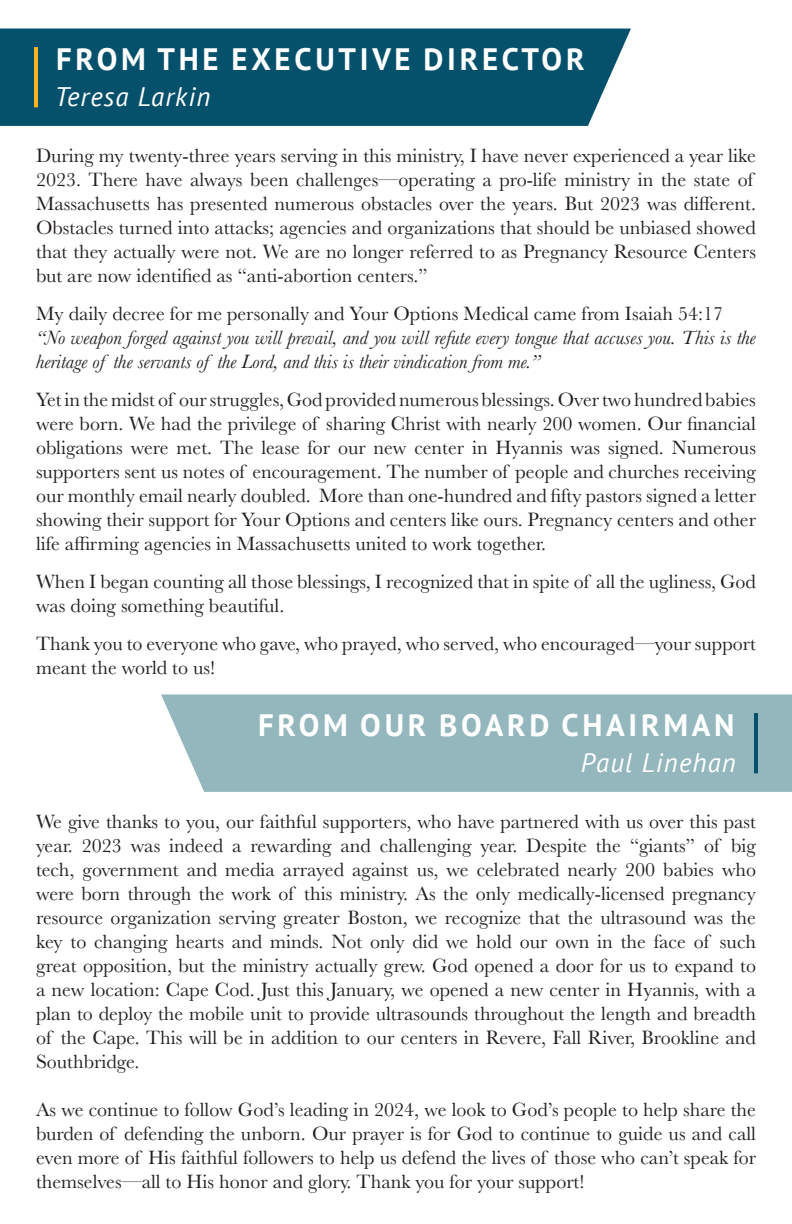
<style>
.page{position:relative;width:792px;height:1224px;background:#fff}
.page>*{position:absolute;margin:0;border:0;box-sizing:border-box;transform-origin:0 0}
.t1{font:700 31px "PT Sans";letter-spacing:.12em;color:#fff}
.t2{font:italic 26.8px "PT Sans";letter-spacing:.04em;color:#fff}
.t3{font:20px/24px "Baskerville";color:#231f20}
.t4{font:italic 20px/24px "Baskerville";color:#231f20}
</style>
<div class="page">
<div style="left:0;top:29px;width:631px;height:97px;background:#05516b"></div>
<hr style="left:34px;top:47px;width:4px;height:60px;background:#f7b322">
<div style="left:161px;top:694px;width:631px;height:98px;background:#93b7bc"></div>
<hr style="left:754px;top:713px;width:4px;height:60px;background:#05516b">
<p class="t1" style="left:56px;top:39px;width:530px">FROM THE EXECUTIVE DIRECTOR</p>
<p class="t2" style="left:55px;top:80px;width:157px">Teresa Larkin</p>
<p class="t3" style="left:36px;top:144px;width:722px">During my twenty-three years serving in this ministry, I have never experienced a year like 2023. There have always been challenges—operating a pro-life ministry in the state of Massachusetts has presented numerous obstacles over the years. But 2023 was different.<br>Obstacles turned into attacks; agencies and organizations that should be unbiased showed that they actually were not. We are no longer referred to as Pregnancy Resource Centers but are now identified as “anti-abortion centers.”</p>
<p class="t3" style="left:36px;top:302px;width:689px">My daily decree for me personally and Your Options Medical came from Isaiah 54:17</p>
<p class="t4" style="left:36px;top:326px;width:722px">“No weapon forged against you will prevail, and you will refute every tongue that accuses you. This is the heritage of the servants of the Lord, and this is their vindication from me.”</p>
<p class="t3" style="left:36px;top:388px;width:722px;text-align:justify">Yet in the midst of our struggles, God provided numerous blessings. Over two hundred babies were born. We had the privilege of sharing Christ with nearly 200 women. Our financial obligations were met. The lease for our new center in Hyannis was signed. Numerous supporters sent us notes of encouragement. The number of people and churches receiving our monthly email nearly doubled. More than one-hundred and fifty pastors signed a letter showing their support for Your Options and centers like ours. Pregnancy centers and other life affirming agencies in Massachusetts united to work together.</p>
<p class="t3" style="left:36px;top:570px;width:722px">When I began counting all those blessings, I recognized that in spite of all the ugliness, God was doing something beautiful.</p>
<p class="t3" style="left:36px;top:632px;width:721px">Thank you to everyone who gave, who prayed, who served, who encouraged—your support meant the world to us!</p>
<p class="t1" style="left:258px;top:705px;width:478px">FROM OUR BOARD CHAIRMAN</p>
<p class="t2" style="left:581px;top:746px;width:156px">Paul Linehan</p>
<p class="t3" style="left:36px;top:810px;width:722px;text-align:justify">We give thanks to you, our faithful supporters, who have partnered with us over this past year. 2023 was indeed a rewarding and challenging year. Despite the “giants” of big tech, government and media arrayed against us, we celebrated nearly 200 babies who were born through the work of this ministry. As the only medically-licensed pregnancy resource organization serving greater Boston, we recognize that the ultrasound was the key to changing hearts and minds. Not only did we hold our own in the face of such great opposition, but the ministry actually grew. God opened a door for us to expand to a new location: Cape Cod. Just this January, we opened a new center in Hyannis, with a plan to deploy the mobile unit to provide ultrasounds throughout the length and breadth of the Cape. This will be in addition to our centers in Revere, Fall River, Brookline and Southbridge.</p>
<p class="t3" style="left:36px;top:1098px;width:722px;text-align:justify">As we continue to follow God’s leading in 2024, we look to God’s people to help share the burden of defending the unborn. Our prayer is for God to continue to guide us and call even more of His faithful followers to help us defend the lives of those who can’t speak for themselves—all to His honor and glory. Thank you for your support!</p>
</div>
